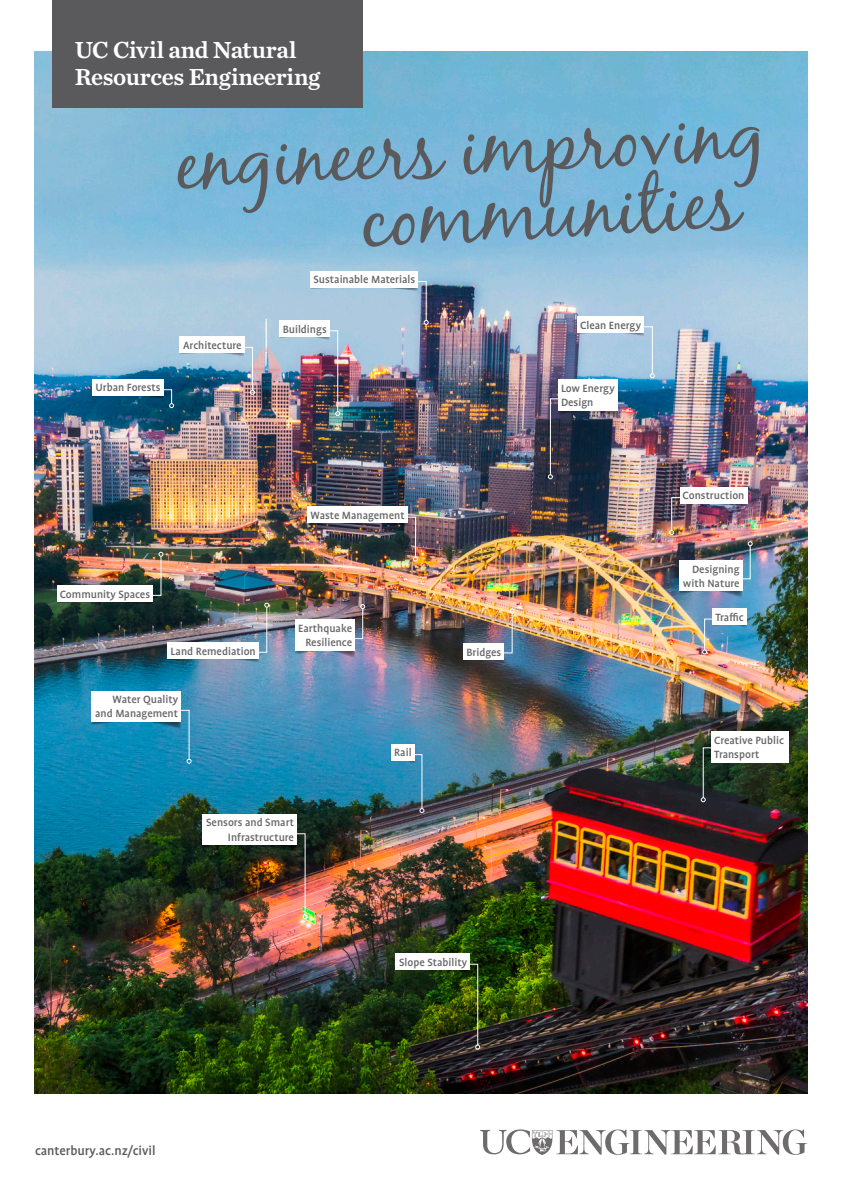
<style>
.page{position:relative;width:842px;height:1191px;background:#fff}
.page>*{position:absolute;margin:0;border:0;box-sizing:border-box;transform-origin:0 0}
.heading{font:78.6px "Black Jack";color:#5a5a5d}
.t1{font:24.3px/27.2px "Chronicle Text G4 Semi";letter-spacing:-.015em;color:#fff}
.t2{font:500 14.3px "Profile Pro";letter-spacing:-.005em;color:#5a5a5d}
.t3{font:500 12px/14.4px "Profile Pro";color:#67676a;text-align:right}
</style>
<div class="page">
<svg style="left:480px;top:1129px;width:327px;height:26px"></svg>
<img style="left:35px;top:51px;width:772px;height:1042px">
<div style="left:52px;top:0;width:311px;height:108px;background:#5a5a5d"></div>
<svg style="left:701px;top:747px;width:11px;height:55px"></svg>
<img style="left:92px;top:337px;width:163px;height:71px">
<div style="left:179px;top:337px;width:65px;height:16px;background:#fff"></div>
<img style="left:280px;top:271px;width:149px;height:145px">
<div style="left:310px;top:271px;width:108px;height:16px;background:#fff"></div>
<img style="left:548px;top:316px;width:107px;height:163px">
<div style="left:558px;top:379px;width:60px;height:32px;background:#fff"></div>
<img style="left:669px;top:487px;width:78px;height:48px">
<div style="left:680px;top:487px;width:67px;height:16px;background:#fff"></div>
<img style="left:679px;top:541px;width:74px;height:57px">
<div style="left:679px;top:560px;width:63px;height:30px;background:#fff"></div>
<svg style="left:702px;top:608px;width:45px;height:46px"></svg>
<div style="left:712px;top:608px;width:35px;height:16px;background:#fff"></div>
<svg style="left:710px;top:721px;width:87px;height:20px"></svg>
<div style="left:711px;top:731px;width:77px;height:32px;background:#fff"></div>
<img style="left:463px;top:608px;width:52px;height:55px">
<div style="left:463px;top:643px;width:41px;height:16px;background:#fff"></div>
<svg style="left:390px;top:744px;width:34px;height:69px"></svg>
<div style="left:390px;top:744px;width:24px;height:16px;background:#fff"></div>
<img style="left:202px;top:814px;width:106px;height:105px">
<div style="left:202px;top:814px;width:95px;height:30px;background:#fff"></div>
<img style="left:396px;top:953px;width:84px;height:96px">
<div style="left:396px;top:953px;width:74px;height:16px;background:#fff"></div>
<img style="left:295px;top:604px;width:70px;height:54px">
<div style="left:295px;top:620px;width:60px;height:31px;background:#fff"></div>
<img style="left:307px;top:506px;width:111px;height:55px">
<div style="left:307px;top:506px;width:100px;height:16px;background:#fff"></div>
<img style="left:57px;top:552px;width:212px;height:110px">
<div style="left:167px;top:642px;width:92px;height:16px;background:#fff"></div>
<svg style="left:91px;top:690px;width:101px;height:73px"></svg>
<div style="left:91px;top:690px;width:90px;height:31px;background:#fff"></div>
<p class="t1" style="left:75px;top:36px;width:247px">UC Civil and Natural<br>Resources Engineering</p>
<p class="heading" style="left:174px;top:115px;width:591px;rotate:-3deg">engineers improving</p>
<p class="heading" style="left:359px;top:173px;width:381px;rotate:-3deg">communities</p>
<p class="t3" style="left:313px;top:273px;width:103px">Sustainable Materials</p>
<p class="t3" style="left:96px;top:381px;width:67px">Urban Forests</p>
<p class="t3" style="left:183px;top:338px;width:60px">Architecture</p>
<p class="t3" style="left:283px;top:322px;width:46px">Buildings</p>
<p class="t3" style="left:60px;top:587px;width:92px">Community Spaces</p>
<p class="t3" style="left:170px;top:644px;width:87px">Land Remediation</p>
<p class="t3" style="left:95px;top:692px;width:84px">Water Quality and Management</p>
<p class="t3" style="left:310px;top:508px;width:96px">Waste Management</p>
<p class="t3" style="left:298px;top:621px;width:55px;text-align:center">Earthquake<br>Resilience</p>
<p class="t3" style="left:394px;top:746px;width:19px">Rail</p>
<p class="t3" style="left:206px;top:816px;width:89px">Sensors and Smart<br>Infrastructure</p>
<p class="t3" style="left:466px;top:645px;width:36px">Bridges</p>
<p class="t3" style="left:399px;top:955px;width:69px">Slope Stability</p>
<p class="t3" style="left:580px;top:318px;width:63px">Clean Energy</p>
<p class="t3" style="left:561px;top:381px;width:55px;text-align:left">Low Energy<br>Design</p>
<p class="t3" style="left:683px;top:489px;width:63px">Construction</p>
<p class="t3" style="left:683px;top:562px;width:58px">Designing with Nature</p>
<p class="t3" style="left:715px;top:610px;width:30px">Traffic</p>
<p class="t3" style="left:714px;top:733px;width:71px;text-align:left">Creative Public<br>Transport</p>
<p class="t2" style="left:35px;top:1142px;width:122px">canterbury.ac.nz/civil</p>
</div>
